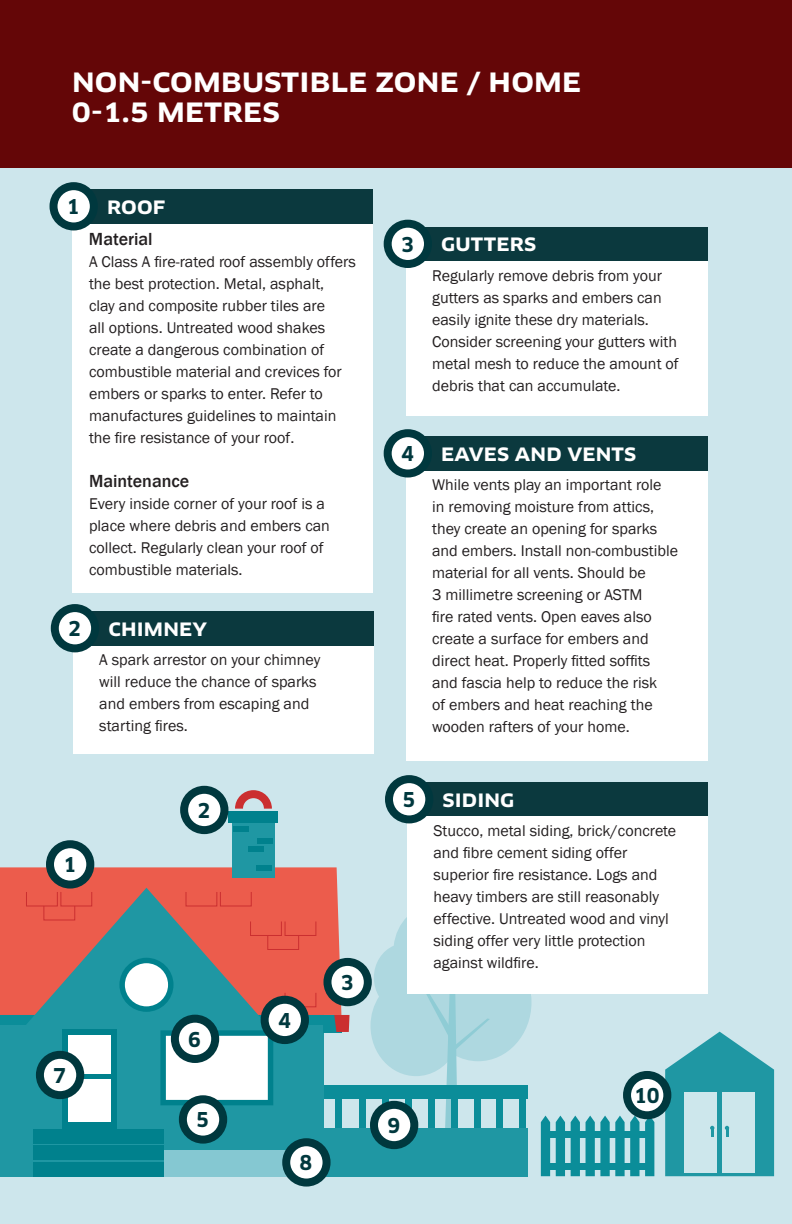
<style>
.page{position:relative;width:792px;height:1224px;background:#fff}
.page>*{position:absolute;margin:0;border:0;box-sizing:border-box;transform-origin:0 0}
.t1{font:700 expanded 26px/30px "Clan Pro";letter-spacing:.01em;color:#fff}
.t2{font:700 20px "Clan Pro";color:#00383e}
.t3{font:700 expanded 18px "Clan Pro";letter-spacing:.01em;color:#fff}
.t4{font:500 18px "Franklin Gothic";color:#231f20}
.t5{font:16px/22px "Franklin Gothic";color:#231f20}
</style>
<div class="page">
<div style="left:0;top:167px;width:792px;height:1057px;background:#cde6ec"></div>
<svg style="left:586px;top:1116px;width:68px;height:60px;background:#4dabb5"></svg>
<svg style="left:571px;top:1116px;width:9px;height:60px"></svg>
<svg style="left:556px;top:1116px;width:9px;height:60px"></svg>
<svg style="left:541px;top:1116px;width:9px;height:60px"></svg>
<div style="left:544px;top:1132px;width:106px;height:6px;background:#0b8d99"></div>
<div style="left:544px;top:1164px;width:106px;height:6px;background:#0b8d99"></div>
<div style="left:324px;top:1086px;width:204px;height:13px;background:#0b8d99"></div>
<div style="left:359px;top:1092px;width:6px;height:41px;background:#0b8d99"></div>
<div style="left:336px;top:1092px;width:6px;height:41px;background:#0b8d99"></div>
<div style="left:0;top:1128px;width:528px;height:49px;background:#1f97a3"></div>
<div style="left:0;top:1000px;width:324px;height:137px;background:#1f97a3"></div>
<div style="left:0;top:1000px;width:323px;height:25px;background:#0b8d99"></div>
<div style="left:0;top:867px;width:341px;height:148px;background:#ec5c4c"></div>
<div style="left:33px;top:1162px;width:130px;height:15px;background:#00818d"></div>
<div style="left:33px;top:1146px;width:130px;height:14px;background:#00818d"></div>
<div style="left:33px;top:1129px;width:130px;height:14px;background:#00818d"></div>
<div style="left:62px;top:1029px;width:55px;height:100px;background:#00818d"></div>
<div style="left:68px;top:1036px;width:43px;height:86px;background:#fff"></div>
<svg style="left:19px;top:888px;width:255px;height:217px"></svg>
<div style="left:232px;top:814px;width:42px;height:64px;background:#1f97a3"></div>
<div style="left:229px;top:812px;width:49px;height:11px;background:#00818d"></div>
<svg style="left:665px;top:1032px;width:109px;height:144px;background:#70bcc5"></svg>
<div style="left:233px;top:826px;width:16px;height:6px;background:#00818d"></div>
<div style="left:257px;top:838px;width:15px;height:6px;background:#00818d"></div>
<div style="left:249px;top:846px;width:15px;height:6px;background:#00818d"></div>
<div style="left:256px;top:865px;width:16px;height:6px;background:#00818d"></div>
<svg style="left:235px;top:790px;width:37px;height:19px"></svg>
<div style="left:285px;top:921px;width:31px;height:15px;border:1px solid #cb2f30"></div>
<div style="left:285px;top:992px;width:31px;height:15px;border:1px solid #cb2f30"></div>
<div style="left:250px;top:921px;width:32px;height:15px;border:1px solid #cb2f30"></div>
<div style="left:185px;top:891px;width:32px;height:15px;border:1px solid #cb2f30"></div>
<div style="left:220px;top:891px;width:32px;height:15px;border:1px solid #cb2f30"></div>
<div style="left:26px;top:891px;width:32px;height:15px;border:1px solid #cb2f30"></div>
<div style="left:60px;top:891px;width:32px;height:15px;border:1px solid #cb2f30"></div>
<div style="left:43px;top:905px;width:32px;height:15px;border:1px solid #cb2f30"></div>
<div style="left:267px;top:935px;width:32px;height:15px;border:1px solid #cb2f30"></div>
<div style="left:324px;top:1015px;width:18px;height:17px;background:#0b8d99"></div>
<svg style="left:334px;top:1015px;width:16px;height:17px"></svg>
<svg style="left:371px;top:904px;width:160px;height:263px"></svg>
<div style="left:0;top:0;width:792px;height:167px;background:#640607"></div>
<svg style="left:50px;top:844px;width:40px;height:41px"></svg>
<div style="left:46px;top:840px;width:48px;height:49px;border:8px solid #00383e;border-radius:50%"></div>
<svg style="left:184px;top:790px;width:40px;height:40px"></svg>
<div style="left:180px;top:786px;width:48px;height:48px;border:8px solid #00383e;border-radius:50%"></div>
<svg style="left:327px;top:962px;width:41px;height:40px"></svg>
<div style="left:323px;top:958px;width:49px;height:48px;border:8px solid #00383e;border-radius:50%"></div>
<svg style="left:265px;top:1000px;width:40px;height:40px"></svg>
<div style="left:261px;top:996px;width:48px;height:48px;border:8px solid #00383e;border-radius:50%"></div>
<svg style="left:175px;top:1019px;width:40px;height:40px"></svg>
<div style="left:171px;top:1015px;width:48px;height:48px;border:8px solid #00383e;border-radius:50%"></div>
<svg style="left:40px;top:1055px;width:40px;height:40px"></svg>
<div style="left:36px;top:1051px;width:48px;height:48px;border:8px solid #00383e;border-radius:50%"></div>
<svg style="left:374px;top:1105px;width:40px;height:40px"></svg>
<div style="left:370px;top:1101px;width:48px;height:48px;border:8px solid #00383e;border-radius:50%"></div>
<svg style="left:627px;top:1075px;width:40px;height:40px"></svg>
<div style="left:623px;top:1071px;width:48px;height:48px;border:8px solid #00383e;border-radius:50%"></div>
<svg style="left:183px;top:1099px;width:40px;height:41px"></svg>
<div style="left:179px;top:1095px;width:48px;height:49px;border:8px solid #00383e;border-radius:50%"></div>
<div style="left:72px;top:189px;width:301px;height:35px;background:#0b393e"></div>
<div style="left:72px;top:224px;width:301px;height:369px;background:#fff"></div>
<svg style="left:54px;top:186px;width:40px;height:40px"></svg>
<div style="left:50px;top:182px;width:48px;height:48px;border:8px solid #00383e;border-radius:50%"></div>
<div style="left:73px;top:611px;width:301px;height:35px;background:#0b393e"></div>
<div style="left:73px;top:646px;width:301px;height:108px;background:#fff"></div>
<svg style="left:55px;top:608px;width:40px;height:40px"></svg>
<div style="left:51px;top:604px;width:48px;height:48px;border:8px solid #00383e;border-radius:50%"></div>
<div style="left:406px;top:227px;width:301px;height:34px;background:#0b393e"></div>
<div style="left:406px;top:261px;width:301px;height:155px;background:#fff"></div>
<svg style="left:388px;top:224px;width:40px;height:40px"></svg>
<div style="left:384px;top:220px;width:48px;height:48px;border:8px solid #00383e;border-radius:50%"></div>
<div style="left:406px;top:436px;width:301px;height:35px;background:#0b393e"></div>
<div style="left:406px;top:471px;width:301px;height:289px;background:#fff"></div>
<svg style="left:388px;top:433px;width:40px;height:41px"></svg>
<div style="left:384px;top:429px;width:48px;height:49px;border:8px solid #00383e;border-radius:50%"></div>
<div style="left:407px;top:782px;width:301px;height:35px;background:#0b393e"></div>
<div style="left:407px;top:817px;width:301px;height:177px;background:#fff"></div>
<svg style="left:389px;top:779px;width:40px;height:40px"></svg>
<div style="left:385px;top:775px;width:48px;height:48px;border:8px solid #00383e;border-radius:50%"></div>
<div style="left:164px;top:1151px;width:157px;height:26px;background:#85c8d2"></div>
<svg style="left:286px;top:1142px;width:41px;height:41px"></svg>
<div style="left:282px;top:1138px;width:49px;height:49px;border:8px solid #00383e;border-radius:50%"></div>
<h1 class="t1" style="left:72px;top:68px;width:511px">NON-COMBUSTIBLE ZONE / HOME<br>0-1.5 METRES</h1>
<p class="t2" style="left:67px;top:195px;width:14px">1</p>
<p class="t3" style="left:107px;top:196px;width:60px">ROOF</p>
<p class="t4" style="left:89px;top:227px;width:65px">Material</p>
<p class="t5" style="left:89px;top:251px;width:269px">A Class A fire-rated roof assembly offers the best protection. Metal, asphalt,<br>clay and composite rubber tiles are<br>all options. Untreated wood shakes create a dangerous combination of combustible material and crevices for embers or sparks to enter. Refer to manufactures guidelines to maintain the fire resistance of your roof.</p>
<p class="t4" style="left:89px;top:469px;width:102px">Maintenance</p>
<p class="t5" style="left:89px;top:493px;width:242px">Every inside corner of your roof is a place where debris and embers can collect. Regularly clean your roof of combustible materials.</p>
<p class="t2" style="left:68px;top:617px;width:14px">2</p>
<p class="t3" style="left:108px;top:618px;width:100px">CHIMNEY</p>
<p class="t5" style="left:99px;top:649px;width:223px">A spark arrestor on your chimney will reduce the chance of sparks and embers from escaping and starting fires.</p>
<p class="t2" style="left:63px;top:853px;width:14px">1</p>
<p class="t2" style="left:198px;top:799px;width:14px">2</p>
<p class="t2" style="left:53px;top:1064px;width:14px">7</p>
<p class="t2" style="left:188px;top:1028px;width:14px">6</p>
<p class="t2" style="left:196px;top:1108px;width:14px">5</p>
<p class="t2" style="left:278px;top:1009px;width:14px">4</p>
<p class="t2" style="left:341px;top:971px;width:14px">3</p>
<p class="t2" style="left:300px;top:1151px;width:14px">8</p>
<p class="t2" style="left:401px;top:233px;width:14px">3</p>
<p class="t3" style="left:441px;top:234px;width:96px">GUTTERS</p>
<p class="t5" style="left:432px;top:265px;width:248px">Regularly remove debris from your gutters as sparks and embers can easily ignite these dry materials.<br>Consider screening your gutters with metal mesh to reduce the amount of debris that can accumulate.</p>
<p class="t2" style="left:401px;top:442px;width:14px">4</p>
<p class="t3" style="left:441px;top:443px;width:196px">EAVES AND VENTS</p>
<p class="t5" style="left:432px;top:474px;width:248px">While vents play an important role<br>in removing moisture from attics, they create an opening for sparks and embers. Install non-combustible material for all vents. Should be<br>3 millimetre screening or ASTM<br>fire rated vents. Open eaves also create a surface for embers and direct heat. Properly fitted soffits and fascia help to reduce the risk<br>of embers and heat reaching the wooden rafters of your home.</p>
<p class="t2" style="left:402px;top:788px;width:14px">5</p>
<p class="t3" style="left:443px;top:789px;width:73px">SIDING</p>
<p class="t5" style="left:433px;top:820px;width:244px">Stucco, metal siding, brick/concrete and fibre cement siding offer superior fire resistance. Logs and heavy timbers are still reasonably effective. Untreated wood and vinyl siding offer very little protection against wildfire.</p>
<p class="t2" style="left:387px;top:1114px;width:14px">9</p>
<p class="t2" style="left:634px;top:1084px;width:27px">10</p>
</div>
